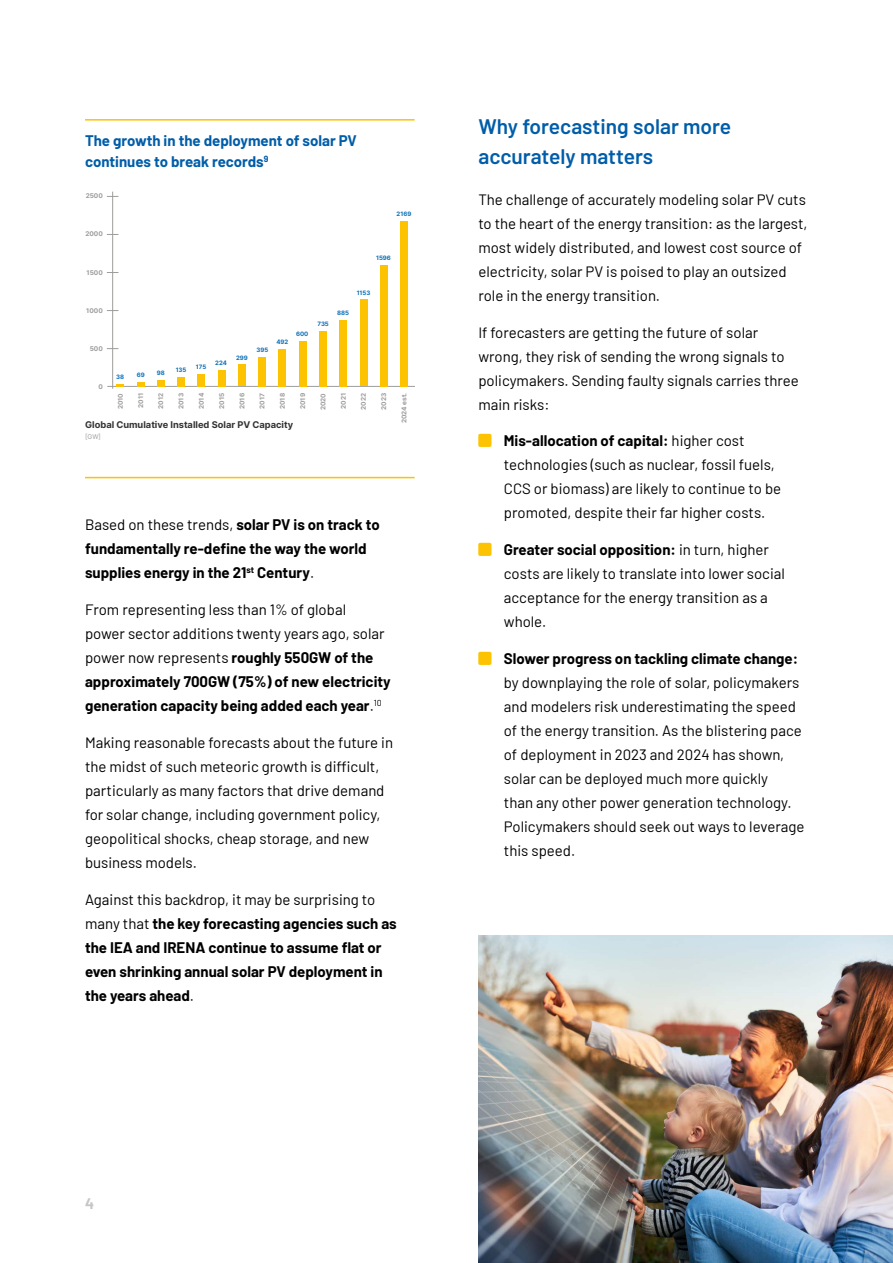
<style>
.page{position:relative;width:893px;height:1263px;background:#fff}
.page>*{position:absolute;margin:0;border:0;box-sizing:border-box;transform-origin:0 0}
.t1{font:600 21px/30px "Barlow";color:#005da9}
.t2{font:15px/24px "Barlow";color:#000}
.t3{font:700 15px/24px "Barlow";color:#000}
.t4{font:700 15px/21px "Barlow";color:#005da9}
.t5{font:700 15px "Barlow";color:#c6c6c6}
.t6{font:700 9.3px "Inter";color:#333}
.t7{font:700 6.45px "Inter";color:#9d9d9c}
.t8{font:6.45px "Inter";color:#9d9d9c}
.t9{font:700 6px "Inter";color:#0d71b9}
.s1{font-weight:400}
.s2{font-weight:700}
.s3{color:#fdc300}
</style>
<div class="page">
<img style="left:478px;top:935px;width:415px;height:328px">
<hr style="left:112px;top:192px;width:1px;height:197px;background:#9d9d9c">
<hr style="left:107px;top:386px;width:308px;height:1px;background:#9d9d9c">
<svg style="left:117px;top:384px;width:7px;height:2px"></svg>
<svg style="left:137px;top:382px;width:7px;height:4px"></svg>
<div style="left:157px;top:380px;width:8px;height:6px;background:#fdc300"></div>
<div style="left:177px;top:377px;width:8px;height:9px;background:#fdc300"></div>
<div style="left:198px;top:374px;width:7px;height:12px;background:#fdc300"></div>
<div style="left:218px;top:370px;width:7px;height:16px;background:#fdc300"></div>
<div style="left:238px;top:365px;width:8px;height:21px;background:#fdc300"></div>
<div style="left:258px;top:357px;width:8px;height:29px;background:#fdc300"></div>
<div style="left:279px;top:349px;width:7px;height:37px;background:#fdc300"></div>
<div style="left:299px;top:341px;width:7px;height:45px;background:#fdc300"></div>
<div style="left:319px;top:331px;width:8px;height:55px;background:#fdc300"></div>
<div style="left:340px;top:320px;width:7px;height:66px;background:#fdc300"></div>
<div style="left:360px;top:300px;width:7px;height:86px;background:#fdc300"></div>
<div style="left:380px;top:265px;width:7px;height:121px;background:#fdc300"></div>
<div style="left:400px;top:221px;width:8px;height:165px;background:#fdc300"></div>
<hr style="left:85px;top:119px;width:330px;height:2px;background:#fdc300">
<hr style="left:85px;top:477px;width:330px;height:1px;background:#fdc300">
<p class="t4" style="left:85px;top:129px;width:273px">The growth in the deployment of solar PV continues to break records<sup>9</sup></p>
<p class="t7" style="left:86px;top:191px;width:19px">2500</p>
<p class="t7" style="left:85px;top:229px;width:19px">2000</p>
<p class="t7" style="left:87px;top:267px;width:18px">1500</p>
<p class="t7" style="left:86px;top:306px;width:18px">1000</p>
<p class="t7" style="left:90px;top:344px;width:15px">500</p>
<p class="t7" style="left:98px;top:382px;width:6px">0</p>
<p class="t9" style="left:397px;top:209px;width:16px">2169</p>
<p class="t9" style="left:376px;top:254px;width:16px">1596</p>
<p class="t9" style="left:116px;top:372px;width:9px">38</p>
<p class="t9" style="left:137px;top:370px;width:9px">69</p>
<p class="t9" style="left:157px;top:368px;width:9px">98</p>
<p class="t9" style="left:176px;top:365px;width:12px">135</p>
<p class="t9" style="left:196px;top:362px;width:12px">175</p>
<p class="t9" style="left:215px;top:359px;width:13px">224</p>
<p class="t9" style="left:236px;top:353px;width:13px">299</p>
<p class="t9" style="left:256px;top:345px;width:13px">395</p>
<p class="t9" style="left:276px;top:338px;width:13px">492</p>
<p class="t9" style="left:296px;top:330px;width:14px">600</p>
<p class="t9" style="left:317px;top:320px;width:13px">735</p>
<p class="t9" style="left:337px;top:309px;width:13px">885</p>
<p class="t9" style="left:357px;top:288px;width:15px">1153</p>
<p class="t7" style="left:116px;top:409px;width:18px;rotate:-90deg">2010</p>
<p class="t7" style="left:136px;top:408px;width:16px;rotate:-90deg">2011</p>
<p class="t7" style="left:156px;top:409px;width:17px;rotate:-90deg">2012</p>
<p class="t7" style="left:177px;top:409px;width:18px;rotate:-90deg">2013</p>
<p class="t7" style="left:197px;top:409px;width:18px;rotate:-90deg">2014</p>
<p class="t7" style="left:217px;top:409px;width:17px;rotate:-90deg">2015</p>
<p class="t7" style="left:237px;top:409px;width:18px;rotate:-90deg">2016</p>
<p class="t7" style="left:258px;top:409px;width:17px;rotate:-90deg">2017</p>
<p class="t7" style="left:278px;top:409px;width:18px;rotate:-90deg">2018</p>
<p class="t7" style="left:298px;top:409px;width:18px;rotate:-90deg">2019</p>
<p class="t7" style="left:318px;top:410px;width:19px;rotate:-90deg">2020</p>
<p class="t7" style="left:339px;top:409px;width:17px;rotate:-90deg">2021</p>
<p class="t7" style="left:359px;top:410px;width:18px;rotate:-90deg">2022</p>
<p class="t7" style="left:379px;top:410px;width:18px;rotate:-90deg">2023</p>
<p class="t7" style="left:399px;top:423px;width:32px;rotate:-90deg">2024 est.</p>
<p class="t6" style="left:85px;top:418px;width:209px">Global Cumulative Installed Solar PV Capacity</p>
<p class="t8" style="left:85px;top:432px;width:17px">[GW]</p>
<p class="t3" style="left:85px;top:512px;width:296px"><span class="s1">Based on these trends,</span> solar PV is on track to fundamentally re-define the way the world supplies energy in the 21<sup>st</sup> Century<span class="s1">.</span></p>
<p class="t2" style="left:85px;top:596px;width:307px">From representing less than 1% of global<br>power sector additions twenty years ago, solar power now represents <span class="s2">roughly 550GW of the approximately 700GW (75%) of new electricity generation capacity being added each year</span>.<sup>10</sup></p>
<p class="t2" style="left:85px;top:729px;width:310px">Making reasonable forecasts about the future in the midst of such meteoric growth is difficult, particularly as many factors that drive demand for solar change, including government policy, geopolitical shocks, cheap storage, and new business models.</p>
<p class="t3" style="left:85px;top:886px;width:313px"><span class="s1">Against this backdrop, it may be surprising to many that</span> the key forecasting agencies such as the IEA and IRENA continue to assume flat or even shrinking annual solar PV deployment in the years ahead<span class="s1">.</span></p>
<h1 class="t1" style="left:478px;top:110px;width:254px">Why forecasting solar more accurately matters</h1>
<p class="t2" style="left:478px;top:186px;width:331px">The challenge of accurately modeling solar PV cuts to the heart of the energy transition: as the largest, most widely distributed, and lowest cost source of electricity, solar PV is poised to play an outsized role in the energy transition.</p>
<p class="t2" style="left:478px;top:319px;width:322px">If forecasters are getting the future of solar wrong, they risk of sending the wrong signals to policymakers. Sending faulty signals carries three main risks:</p>
<p class="t2" style="left:504px;top:428px;width:279px;text-indent:-26px"><span class="s3">■</span> <span class="s2">Mis-allocation of capital:</span> higher cost technologies (such as nuclear, fossil fuels, CCS or biomass) are likely to continue to be promoted, despite their far higher costs.</p>
<p class="t2" style="left:504px;top:536px;width:283px;text-indent:-26px"><span class="s3">■</span> <span class="s2">Greater social opposition:</span> in turn, higher costs are likely to translate into lower social acceptance for the energy transition as a whole.</p>
<p class="t2" style="left:504px;top:645px;width:302px;text-indent:-26px"><span class="s3">■</span> <span class="s2">Slower progress on tackling climate change: </span>by downplaying the role of solar, policymakers and modelers risk underestimating the speed of the energy transition. As the blistering pace of deployment in 2023 and 2024 has shown, solar can be deployed much more quickly<br>than any other power generation technology.<br>Policymakers should seek out ways to leverage this speed.</p>
<p class="t5" style="left:85px;top:1192px;width:11px">4</p>
</div>
